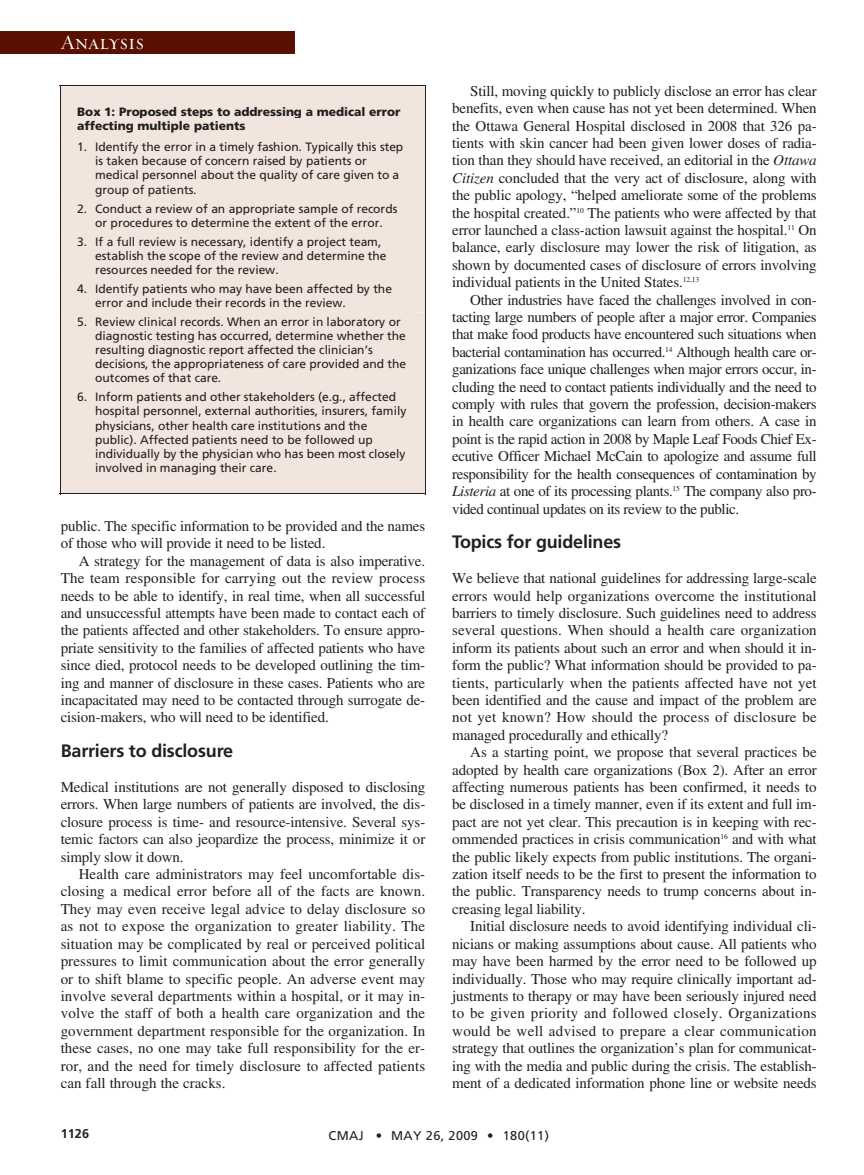
<style>
.page{position:relative;width:864px;height:1175px;background:#fff}
.page>*{position:absolute;margin:0;border:0;box-sizing:border-box;transform-origin:0 0}
.t1{font:21px "Requiem Display HTF Small Caps";letter-spacing:.005em;color:#fff}
.t2{font:700 18px "Frutiger";letter-spacing:-.01em;color:#231f20}
.t3{font:15px/17.4px "Times";letter-spacing:-.01em;color:#231f20;text-align:justify}
.t4{font:12.75px "Frutiger";letter-spacing:.03em;color:#231f20}
.t5{font:700 12.75px "Frutiger";color:#231f20}
.t6{font:12px/14.1px "Frutiger";color:#231f20}
.t7{font:900 12px/14.4px "Frutiger";color:#231f20}
.s1{font-style:italic}
</style>
<div class="page">
<div style="left:0;top:32px;width:295px;height:22px;background:#5a1000"></div>
<div style="left:60px;top:86px;width:366px;height:408px;background:#f1e5de"></div>
<h1 class="t1" style="left:61px;top:30px;width:85px">Analysis</h1>
<p class="t7" style="left:77px;top:105px;width:325px">Box 1: Proposed steps to addressing a medical error affecting multiple patients</p>
<p class="t6" style="left:95px;top:141px;width:310px;text-indent:-18px">1. Identify the error in a timely fashion. Typically this step is taken because of concern raised by patients or medical personnel about the quality of care given to a group of patients.</p>
<p class="t6" style="left:77px;top:202px;width:322px;text-align:center">2. Conduct a review of an appropriate sample of records or procedures to determine the extent of the error.</p>
<p class="t6" style="left:95px;top:235px;width:293px;text-indent:-18px">3. If a full review is necessary, identify a project team, establish the scope of the review and determine the resources needed for the review.</p>
<p class="t6" style="left:95px;top:282px;width:298px;text-indent:-18px">4. Identify patients who may have been affected by the error and include their records in the review.</p>
<p class="t6" style="left:95px;top:315px;width:313px;text-indent:-18px">5. Review clinical records. When an error in laboratory or diagnostic testing has occurred, determine whether the resulting diagnostic report affected the clinician’s decisions, the appropriateness of care provided and the outcomes of that care.</p>
<p class="t6" style="left:95px;top:391px;width:313px;text-indent:-18px">6. Inform patients and other stakeholders (e.g., affected hospital personnel, external authorities, insurers, family physicians, other health care institutions and the public). Affected patients need to be followed up individually by the physician who has been most closely involved in managing their care.</p>
<p class="t3" style="left:61px;top:518px;width:366px">public. The specific information to be provided and the names of those who will provide it need to be listed.</p>
<p class="t3" style="left:61px;top:553px;width:366px;text-indent:18px">A strategy for the management of data is also imperative.<br>The team responsible for carrying out the review process needs to be able to identify, in real time, when all successful and unsuccessful attempts have been made to contact each of the patients affected and other stakeholders. To ensure appro&shy;priate sensitivity to the families of affected patients who have since died, protocol needs to be developed outlining the tim&shy;ing and manner of disclosure in these cases. Patients who are incapacitated may need to be contacted through surrogate de&shy;cision-makers, who will need to be identified.</p>
<p class="t2" style="left:61px;top:743px;width:174px">Barriers to disclosure</p>
<p class="t3" style="left:61px;top:779px;width:366px">Medical institutions are not generally disposed to disclosing errors. When large numbers of patients are involved, the dis&shy;closure process is time- and resource-intensive. Several sys&shy;temic factors can also jeopardize the process, minimize it or simply slow it down.</p>
<p class="t3" style="left:61px;top:866px;width:366px;text-indent:18px">Health care administrators may feel uncomfortable dis&shy;closing a medical error before all of the facts are known.<br>They may even receive legal advice to delay disclosure so as not to expose the organization to greater liability. The situation may be complicated by real or perceived political pressures to limit communication about the error generally or to shift blame to specific people. An adverse event may involve several departments within a hospital, or it may in&shy;volve the staff of both a health care organization and the government department responsible for the organization. In these cases, no one may take full responsibility for the er&shy;ror, and the need for timely disclosure to affected patients can fall through the cracks.</p>
<p class="t3" style="left:452px;top:83px;width:366px;text-indent:18px">Still, moving quickly to publicly disclose an error has clear benefits, even when cause has not yet been determined. When the Ottawa General Hospital disclosed in 2008 that 326 pa&shy;tients with skin cancer had been given lower doses of radia&shy;tion than they should have received, an editorial in the <span class="s1">Ottawa Citizen</span> concluded that the very act of disclosure, along with the public apology, “helped ameliorate some of the problems the hospital created.”<sup>10</sup> The patients who were affected by that error launched a class-action lawsuit against the hospital.<sup>11</sup> On balance, early disclosure may lower the risk of litigation, as shown by documented cases of disclosure of errors involving individual patients in the United States.<sup>12,13</sup></p>
<p class="t3" style="left:452px;top:292px;width:366px;text-indent:18px">Other industries have faced the challenges involved in con&shy;tacting large numbers of people after a major error. Companies that make food products have encountered such situations when bacterial contamination has occurred.<sup>14</sup> Although health care or&shy;ganizations face unique challenges when major errors occur, in&shy;cluding the need to contact patients individually and the need to comply with rules that govern the profession, decision-makers in health care organizations can learn from others. A case in point is the rapid action in 2008 by Maple Leaf Foods Chief Ex&shy;ecutive Officer Michael McCain to apologize and assume full responsibility for the health consequences of contamination by <span class="s1">Listeria</span> at one of its processing plants.<sup>15</sup> The company also pro&shy;vided continual updates on its review to the public.</p>
<p class="t2" style="left:452px;top:534px;width:170px">Topics for guidelines</p>
<p class="t3" style="left:452px;top:571px;width:366px">We believe that national guidelines for addressing large-scale errors would help organizations overcome the institutional barriers to timely disclosure. Such guidelines need to address several questions. When should a health care organization inform its patients about such an error and when should it in&shy;form the public? What information should be provided to pa&shy;tients, particularly when the patients affected have not yet been identified and the cause and impact of the problem are not yet known? How should the process of disclosure be managed procedurally and ethically?</p>
<p class="t3" style="left:452px;top:745px;width:366px;text-indent:18px">As a starting point, we propose that several practices be adopted by health care organizations (Box 2). After an error affecting numerous patients has been confirmed, it needs to be disclosed in a timely manner, even if its extent and full im&shy;pact are not yet clear. This precaution is in keeping with rec&shy;ommended practices in crisis communication<sup>16</sup> and with what the public likely expects from public institutions. The organi&shy;zation itself needs to be the first to present the information to the public. Transparency needs to trump concerns about in&shy;creasing legal liability.</p>
<p class="t3" style="left:452px;top:919px;width:366px;text-indent:18px">Initial disclosure needs to avoid identifying individual cli&shy;nicians or making assumptions about cause. All patients who may have been harmed by the error need to be followed up individually. Those who may require clinically important ad&shy;justments to therapy or may have been seriously injured need to be given priority and followed closely. Organizations would be well advised to prepare a clear communication strategy that outlines the organization’s plan for communicat&shy;ing with the media and public during the crisis. The establish&shy;ment of a dedicated information phone line or website needs</p>
<p class="t5" style="left:61px;top:1128px;width:30px">1126</p>
<p class="t4" style="left:329px;top:1130px;width:222px">CMAJ • MAY 26, 2009 • 180(11)</p>
</div>
